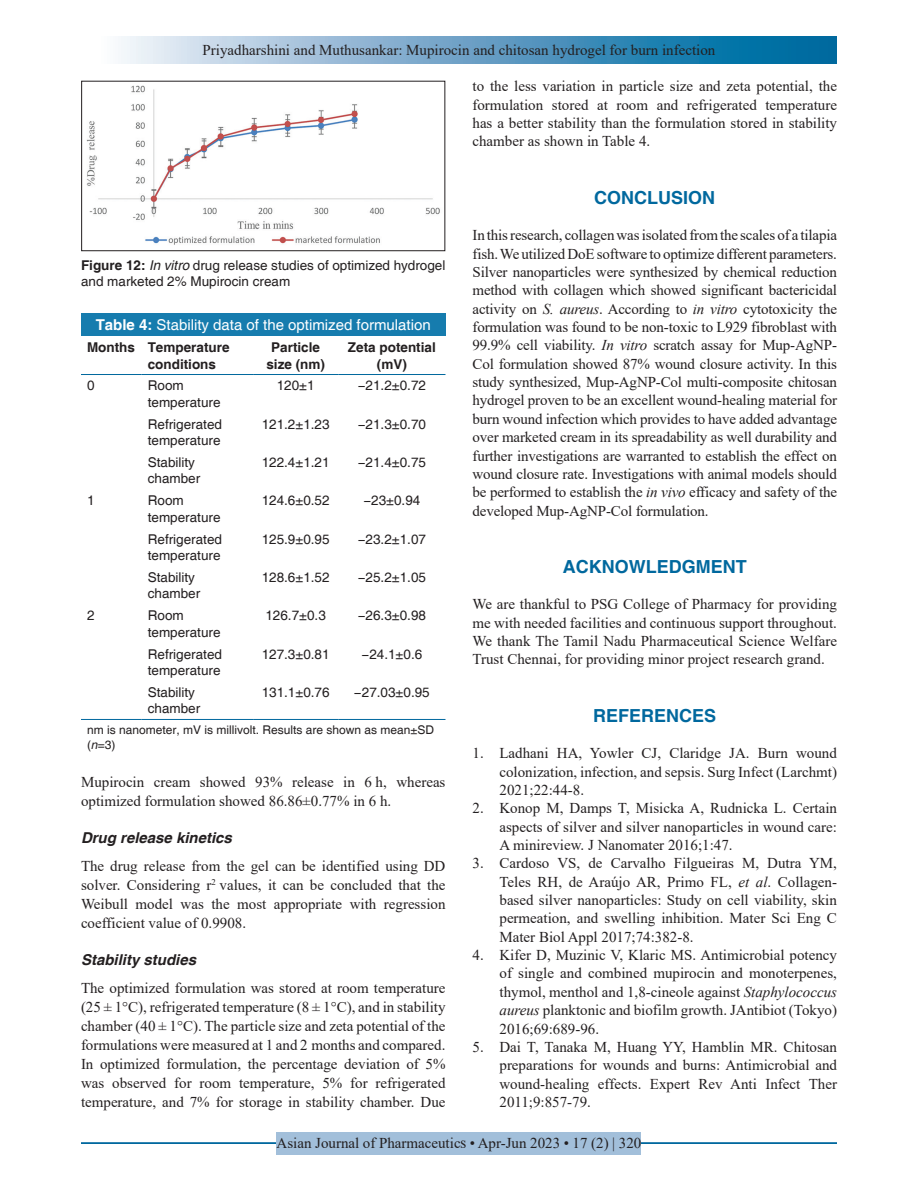
<style>
.page{position:relative;width:918px;height:1188px;background:#fff}
.page>*{position:absolute;margin:0;border:0;box-sizing:border-box;transform-origin:0 0}
.t1{font:700 18px "Helvetica";color:#00689e}
.TX{font:15px/18.3px "Times New Roman";color:#231f20;text-align:justify}
.REF{font:15px/18.3px "Times New Roman";color:#231f20;text-align:justify}
.TT{font:15px "Helvetica";color:#fff}
.t2{font:italic 700 15px "Helvetica";color:#231f20}
.TB{font:13.5px/16.5px "Helvetica";color:#231f20}
.FGC{font:13.5px/16.5px "Helvetica";color:#231f20}
.TCH{font:700 13.5px/16.5px "Helvetica";color:#231f20;text-align:center}
.TBL{font:13.5px/16.5px "Helvetica";color:#231f20}
.TFN{font:12px/15px "Helvetica";color:#231f20}
.s1{font-weight:700}
.s2{font-style:italic}
</style>
<div class="page">
<div style="left:81px;top:37px;width:756px;height:27px;background:linear-gradient(to right,#fcf4fb,#005d99)"></div>
<hr style="left:81px;top:1142px;width:756px;height:2px;background:#00689e">
<div style="left:277px;top:1132px;width:364px;height:22px;background:#a2bfda"></div>
<img style="left:86px;top:85px;width:354px;height:160px">
<div style="left:81px;top:81px;width:364px;height:170px;border:1px solid #231f20"></div>
<div style="left:81px;top:313px;width:365px;height:23px;background:#167cae"></div>
<hr style="left:142px;top:719px;width:111px;height:1px;background:#00689e">
<hr style="left:253px;top:719px;width:85px;height:1px;background:#00689e">
<hr style="left:338px;top:719px;width:108px;height:1px;background:#00689e">
<hr style="left:81px;top:374px;width:61px;height:1px;background:#00689e">
<hr style="left:142px;top:374px;width:111px;height:1px;background:#00689e">
<hr style="left:253px;top:374px;width:85px;height:1px;background:#00689e">
<hr style="left:338px;top:374px;width:108px;height:1px;background:#00689e">
<hr style="left:81px;top:719px;width:61px;height:1px;background:#00689e">
<p class="TX" style="left:203px;top:41px;width:514px">Priyadharshini and Muthusankar: Mupirocin and chitosan hydrogel for burn infection</p>
<p class="FGC" style="left:81px;top:257px;width:366px"><span class="s1">Figure 12:</span> <span class="s2">In vitro</span> drug release studies of optimized hydrogel and marketed 2% Mupirocin cream</p>
<p class="TT" style="left:96px;top:316px;width:337px"><span class="s1">Table 4:</span> Stability data of the optimized formulation</p>
<p class="TCH" style="left:87px;top:340px;width:49px">Months</p>
<p class="TCH" style="left:148px;top:340px;width:83px;text-align:left">Temperature conditions</p>
<p class="TCH" style="left:266px;top:340px;width:60px">Particle size (nm)</p>
<p class="TCH" style="left:348px;top:340px;width:89px">Zeta potential (mV)</p>
<p class="TB" style="left:87px;top:378px;width:9px">0</p>
<p class="TB" style="left:148px;top:378px;width:74px">Room temperature</p>
<p class="TB" style="left:277px;top:378px;width:39px">120±1</p>
<p class="TB" style="left:358px;top:378px;width:70px">−21.2±0.72</p>
<p class="TB" style="left:148px;top:416px;width:76px">Refrigerated temperature</p>
<p class="TB" style="left:262px;top:416px;width:69px">121.2±1.23</p>
<p class="TB" style="left:358px;top:416px;width:70px">−21.3±0.70</p>
<p class="TB" style="left:148px;top:455px;width:54px">Stability chamber</p>
<p class="TB" style="left:262px;top:455px;width:69px">122.4±1.21</p>
<p class="TB" style="left:358px;top:455px;width:70px">−21.4±0.75</p>
<p class="TB" style="left:87px;top:493px;width:9px">1</p>
<p class="TB" style="left:148px;top:493px;width:74px">Room temperature</p>
<p class="TB" style="left:262px;top:493px;width:69px">124.6±0.52</p>
<p class="TB" style="left:363px;top:493px;width:59px">−23±0.94</p>
<p class="TB" style="left:148px;top:531px;width:76px">Refrigerated temperature</p>
<p class="TB" style="left:262px;top:531px;width:69px">125.9±0.95</p>
<p class="TB" style="left:358px;top:531px;width:70px">−23.2±1.07</p>
<p class="TB" style="left:148px;top:569px;width:54px">Stability chamber</p>
<p class="TB" style="left:262px;top:569px;width:69px">128.6±1.52</p>
<p class="TB" style="left:358px;top:569px;width:70px">−25.2±1.05</p>
<p class="TBL" style="left:87px;top:608px;width:9px">2</p>
<p class="TB" style="left:148px;top:608px;width:74px">Room temperature</p>
<p class="TB" style="left:265px;top:608px;width:62px">126.7±0.3</p>
<p class="TB" style="left:358px;top:608px;width:70px">−26.3±0.98</p>
<p class="TB" style="left:148px;top:646px;width:76px">Refrigerated temperature</p>
<p class="TB" style="left:262px;top:646px;width:69px">127.3±0.81</p>
<p class="TB" style="left:361px;top:646px;width:62px">−24.1±0.6</p>
<p class="TBL" style="left:148px;top:684px;width:54px">Stability chamber</p>
<p class="TBL" style="left:262px;top:684px;width:69px">131.1±0.76</p>
<p class="TBL" style="left:354px;top:684px;width:77px">−27.03±0.95</p>
<p class="TFN" style="left:87px;top:723px;width:349px">nm is nanometer, mV is millivolt. Results are shown as mean±SD (<span class="s2">n</span>=3)</p>
<p class="TX" style="left:81px;top:772px;width:366px;line-height:19px">Mupirocin cream showed 93% release in 6 h, whereas optimized formulation showed 86.86±0.77% in 6 h.</p>
<h3 class="t2" style="left:81px;top:828px;width:152px">Drug release kinetics</h3>
<p class="TX" style="left:81px;top:856px;width:366px;line-height:19px">The drug release from the gel can be identified using DD solver. Considering r<sup>2</sup> values, it can be concluded that the Weibull model was the most appropriate with regression coefficient value of 0.9908.</p>
<h3 class="t2" style="left:81px;top:950px;width:117px">Stability studies</h3>
<p class="TX" style="left:81px;top:978px;width:366px;line-height:19px">The optimized formulation was stored at room temperature (25 ± 1°C), refrigerated temperature (8 ± 1°C), and in stability chamber (40 ± 1°C). The particle size and zeta potential of the formulations were measured at 1 and 2 months and compared.<br>In optimized formulation, the percentage deviation of 5% was observed for room temperature, 5% for refrigerated temperature, and 7% for storage in stability chamber. Due</p>
<p class="TX" style="left:472px;top:77px;width:366px">to the less variation in particle size and zeta potential, the formulation stored at room and refrigerated temperature has a better stability than the formulation stored in stability chamber as shown in Table 4.</p>
<h1 class="t1" style="left:594px;top:187px;width:122px">CONCLUSION</h1>
<p class="TX" style="left:472px;top:226px;width:366px">In this research, collagen was isolated from the scales of a tilapia fish. We utilized DoE software to optimize different parameters.<br>Silver nanoparticles were synthesized by chemical reduction method with collagen which showed significant bactericidal activity on <span class="s2">S. aureus</span>. According to <span class="s2">in vitro</span> cytotoxicity the formulation was found to be non-toxic to L929 fibroblast with 99.9% cell viability. <span class="s2">In vitro</span> scratch assay for Mup-AgNP-Col formulation showed 87% wound closure activity. In this study synthesized, Mup-AgNP-Col multi-composite chitosan hydrogel proven to be an excellent wound-healing material for burn wound infection which provides to have added advantage over marketed cream in its spreadability as well durability and further investigations are warranted to establish the effect on wound closure rate. Investigations with animal models should be performed to establish the <span class="s2">in vivo</span> efficacy and safety of the developed Mup-AgNP-Col formulation.</p>
<h1 class="t1" style="left:563px;top:556px;width:185px">ACKNOWLEDGMENT</h1>
<p class="TX" style="left:472px;top:595px;width:366px">We are thankful to PSG College of Pharmacy for providing me with needed facilities and continuous support throughout.<br>We thank The Tamil Nadu Pharmaceutical Science Welfare Trust Chennai, for providing minor project research grand.</p>
<h1 class="t1" style="left:593px;top:704px;width:125px">REFERENCES</h1>
<p class="REF" style="left:500px;top:743px;width:339px;text-indent:-27px">1. Ladhani HA, Yowler CJ, Claridge JA. Burn wound colonization, infection, and sepsis. Surg Infect (Larchmt)<br>2021;22:44-8.</p>
<p class="REF" style="left:500px;top:799px;width:339px;text-indent:-27px">2. Konop M, Damps T, Misicka A, Rudnicka L. Certain aspects of silver and silver nanoparticles in wound care:<br>A minireview. J Nanomater 2016;1:47.</p>
<p class="REF" style="left:500px;top:854px;width:339px;text-indent:-27px">3. Cardoso VS, de Carvalho Filgueiras M, Dutra YM, Teles RH, de Araújo AR, Primo FL, <span class="s2">et al</span>. Collagen&shy;based silver nanoparticles: Study on cell viability, skin permeation, and swelling inhibition. Mater Sci Eng C Mater Biol Appl 2017;74:382-8.</p>
<p class="REF" style="left:500px;top:945px;width:339px;text-indent:-27px">4. Kifer D, Muzinic V, Klaric MS. Antimicrobial potency of single and combined mupirocin and monoterpenes, thymol, menthol and 1,8-cineole against <span class="s2">Staphylococcus aureus</span> planktonic and biofilm growth. JAntibiot (Tokyo)<br>2016;69:689-96.</p>
<p class="REF" style="left:500px;top:1037px;width:339px;text-indent:-27px">5. Dai T, Tanaka M, Huang YY, Hamblin MR. Chitosan preparations for wounds and burns: Antimicrobial and wound-healing effects. Expert Rev Anti Infect Ther 2011;9:857-79.</p>
<p class="TX" style="left:277px;top:1134px;width:366px">Asian Journal of Pharmaceutics • Apr-Jun 2023 • 17 (2) | 320</p>
</div>
